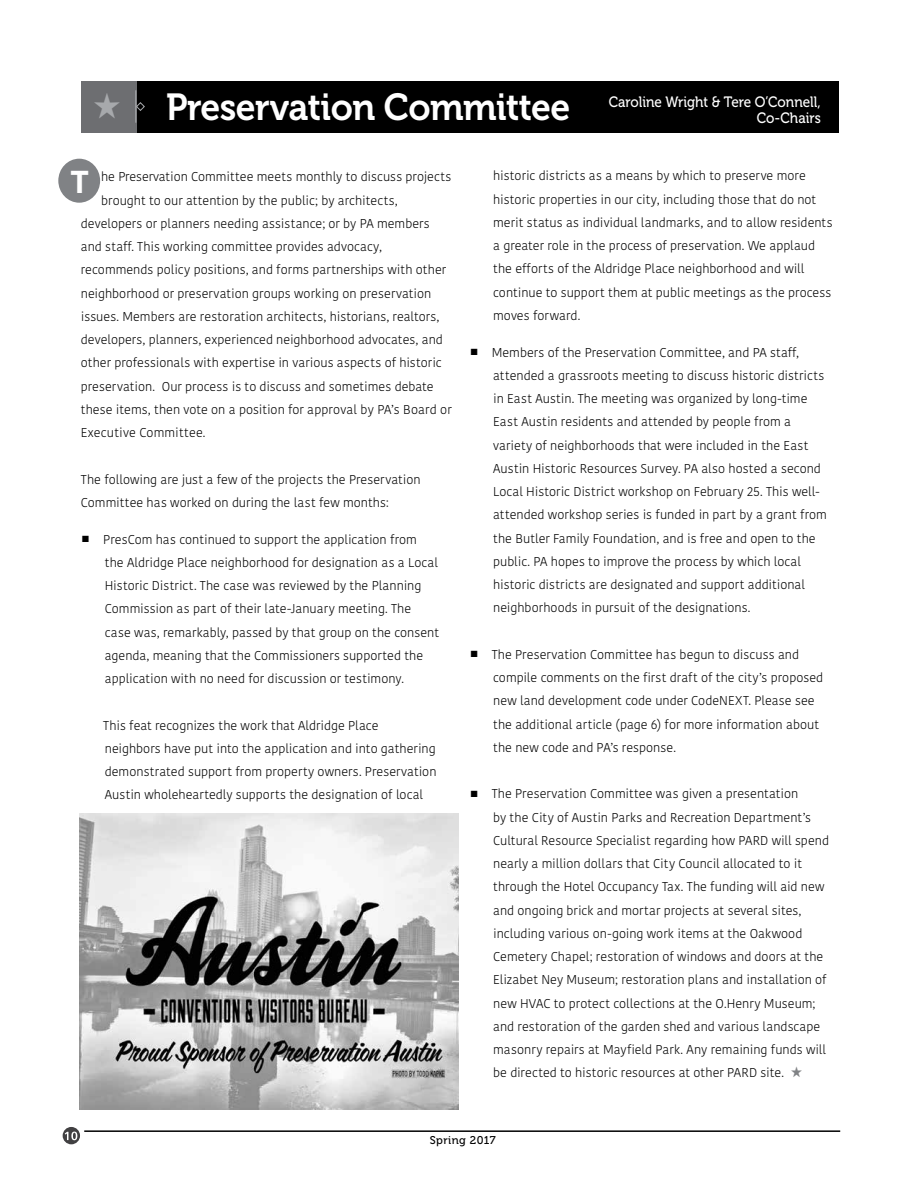
<style>
.page{position:relative;width:918px;height:1188px;background:#fff}
.page>*{position:absolute;margin:0;border:0;box-sizing:border-box;transform-origin:0 0}
.t1{font:37.5px "Museo 700";letter-spacing:-.015em;color:#fff;scale:.95 1}
.t2{font:700 30px "Benton Sans";color:#fff;scale:.95 1}
.t3{font:15px/16.5px "Museo 500";color:#fff;text-align:right;scale:.9 1}
.t4{font:300 12.75px/23.2px "Kohinoor";color:#000}
.t5{font:11.25px "Museo 500";letter-spacing:.04em;color:#000}
.s1{color:#a7a9ac}
</style>
<div class="page">
<hr style="left:84px;top:1130px;width:756px;height:2px;background:#000">
<svg style="left:63px;top:1127px;width:17px;height:17px"></svg>
<svg style="left:65px;top:1132px;width:12px;height:8px"></svg>
<div style="left:81px;top:81px;width:758px;height:52px;background:#000"></div>
<div style="left:81px;top:81px;width:55px;height:52px;background:#6d6e71"></div>
<hr style="left:135px;top:90px;width:1px;height:33px;background:#a7a9ac">
<svg style="left:135px;top:102px;width:10px;height:10px"></svg>
<div style="left:58px;top:159px;width:42px;height:44px;background:#808285;border-radius:50%"></div>
<img style="left:80px;top:814px;width:379px;height:295px">
<h1 class="t1" style="left:93px;top:86px;width:504px"><span class="s1">★</span> Preservation Committee</h1>
<p class="t3" style="left:609px;top:94px;width:237px">Caroline Wright &amp; Tere O’Connell,<br>Co-Chairs</p>
<h2 class="t2" style="left:70px;top:164px;width:21px">T</h2>
<p class="t4" style="left:101px;top:165px;width:352px">he Preservation Committee meets monthly to discuss projects</p>
<p class="t4" style="left:101px;top:189px;width:298px">brought to our attention by the public; by architects,</p>
<p class="t4" style="left:81px;top:212px;width:351px">developers or planners needing assistance; or by PA members</p>
<p class="t4" style="left:81px;top:235px;width:303px">and staff. This working committee provides advocacy,</p>
<p class="t4" style="left:81px;top:258px;width:367px">recommends policy positions, and forms partnerships with other</p>
<p class="t4" style="left:81px;top:282px;width:352px">neighborhood or preservation groups working on preservation</p>
<p class="t4" style="left:81px;top:305px;width:360px">issues. Members are restoration architects, historians, realtors,</p>
<p class="t4" style="left:81px;top:328px;width:364px">developers, planners, experienced neighborhood advocates, and</p>
<p class="t4" style="left:81px;top:351px;width:362px">other professionals with expertise in various aspects of historic</p>
<p class="t4" style="left:81px;top:375px;width:354px">preservation. Our process is to discuss and sometimes debate</p>
<p class="t4" style="left:81px;top:398px;width:373px">these items, then vote on a position for approval by PA’s Board or</p>
<p class="t4" style="left:81px;top:421px;width:126px">Executive Committee.</p>
<p class="t4" style="left:81px;top:468px;width:341px">The following are just a few of the projects the Preservation<br>Committee has worked on during the last few months:</p>
<p class="t4" style="left:105px;top:528px;width:336px;text-indent:-23px">■ PresCom has continued to support the application from<br>the Aldridge Place neighborhood for designation as a Local Historic District. The case was reviewed by the Planning Commission as part of their late-January meeting. The case was, remarkably, passed by that group on the consent agenda, meaning that the Commissioners supported the application with no need for discussion or testimony.</p>
<p class="t4" style="left:103px;top:714px;width:335px">This feat recognizes the work that Aldridge Place neighbors have put into the application and into gathering demonstrated support from property owners. Preservation Austin wholeheartedly supports the designation of local</p>
<p class="t4" style="left:493px;top:165px;width:341px">historic districts as a means by which to preserve more historic properties in our city, including those that do not merit status as individual landmarks, and to allow residents a greater role in the process of preservation. We applaud the efforts of the Aldridge Place neighborhood and will continue to support them at public meetings as the process moves forward.</p>
<p class="t4" style="left:493px;top:341px;width:335px;text-indent:-23px">■ Members of the Preservation Committee, and PA staff, attended a grassroots meeting to discuss historic districts in East Austin. The meeting was organized by long-time East Austin residents and attended by people from a variety of neighborhoods that were included in the East Austin Historic Resources Survey. PA also hosted a second Local Historic District workshop on February 25. This well&shy;attended workshop series is funded in part by a grant from the Butler Family Foundation, and is free and open to the public. PA hopes to improve the process by which local historic districts are designated and support additional neighborhoods in pursuit of the designations.</p>
<p class="t4" style="left:493px;top:643px;width:332px;text-indent:-23px">■ The Preservation Committee has begun to discuss and compile comments on the first draft of the city’s proposed new land development code under CodeNEXT. Please see the additional article (page 6) for more information about the new code and PA’s response.</p>
<p class="t4" style="left:493px;top:782px;width:337px;text-indent:-23px">■ The Preservation Committee was given a presentation<br>by the City of Austin Parks and Recreation Department’s Cultural Resource Specialist regarding how PARD will spend nearly a million dollars that City Council allocated to it through the Hotel Occupancy Tax. The funding will aid new and ongoing brick and mortar projects at several sites, including various on-going work items at the Oakwood Cemetery Chapel; restoration of windows and doors at the Elizabet Ney Museum; restoration plans and installation of new HVAC to protect collections at the O.Henry Museum; and restoration of the garden shed and various landscape masonry repairs at Mayfield Park. Any remaining funds will be directed to historic resources at other PARD site.</p>
<p class="t5" style="left:430px;top:1134px;width:68px">Spring 2017</p>
</div>
